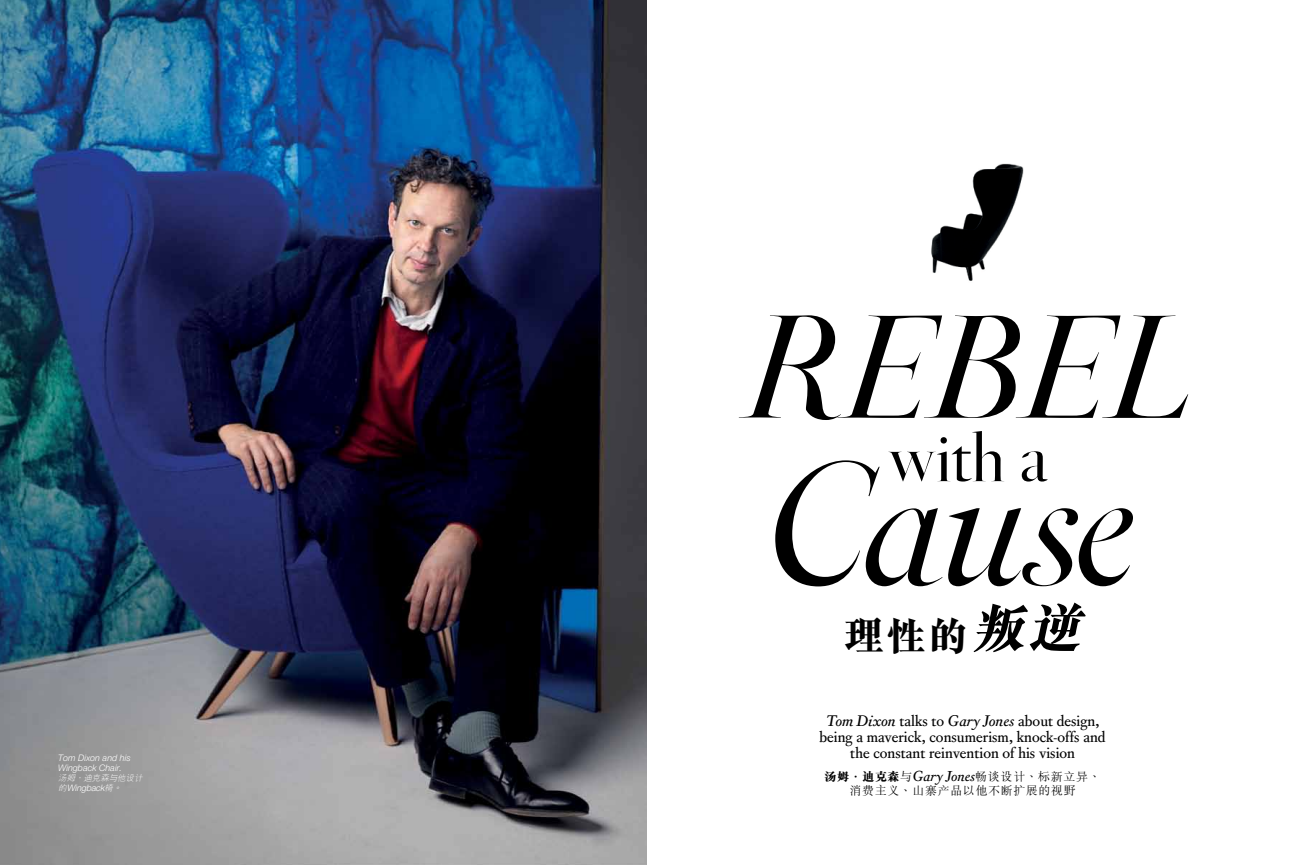
<style>
.page{position:relative;width:1293px;height:865px;background:#fff}
.page>*{position:absolute;margin:0;border:0;box-sizing:border-box;transform-origin:0 0}
.t1{font:italic 180.3px "Corundum Super";letter-spacing:-.025em;color:#000}
.t2{font:italic 152.8px "Corundum Super";letter-spacing:-.02em;color:#000}
.t3{font:73.2px "Corundum Super";color:#000}
.t4{font:800 40px "M Sung GB5";color:#000}
.t5{font:16px/16px "Corundum Text";color:#000;text-align:center}
.t6{font:300 12px/14px "M Sung GB5";letter-spacing:.05em;color:#000;text-align:center}
.t7{font:italic 300 9px/10px "Helvetica Neue";color:#fff}
.t8{font:italic 300 8.9px "Helvetica Neue";color:#fff}
.t9{font:italic 300 8.5px "M Hei GB5";color:#fff}
.s1{font-family:"M Hei GB5";font-size:8.5px}
.s2{font-style:italic;font-size:53.1px}
.s3{font-style:italic}
.s4{font-weight:800}
.s5{font-family:"Corundum Text";font-weight:400;font-style:italic;font-size:15px}
</style>
<div class="page">
<img style="left:931px;top:163px;width:93px;height:118px">
<img style="left:0;top:0;width:646px;height:865px">
<p class="t7" style="left:58px;top:752px;width:74px">Tom Dixon and his<br>Wingback Chair.</p>
<p class="t9" style="left:58px;top:773px;width:88px">湯姆．迪克森與他設計</p>
<p class="t8" style="left:58px;top:782px;width:67px"><span class="s1">的</span>Wingback<span class="s1">椅。</span></p>
<h2 class="t2" style="left:744px;top:275px;width:453px">REBEL</h2>
<h3 class="t3" style="left:888px;top:414px;width:162px">with a</h3>
<h1 class="t1" style="left:761px;top:415px;width:377px">Cause</h1>
<h3 class="t4" style="left:844px;top:616px;width:251px">理性的<span class="s2">叛逆</span></h3>
<p class="t5" style="left:819px;top:712px;width:287px"><span class="s3">Tom Dixon</span> talks to <span class="s3">Gary Jones</span> about design, being a maverick, consumerism, knock-offs and the constant reinvention of his vision</p>
<p class="t6" style="left:824px;top:769px;width:278px"><span class="s4">湯姆．迪克森</span>與<span class="s5">Gary Jones</span>暢談設計、標新立異、消費主義、山寨產品以他不斷擴展的視野</p>
</div>
